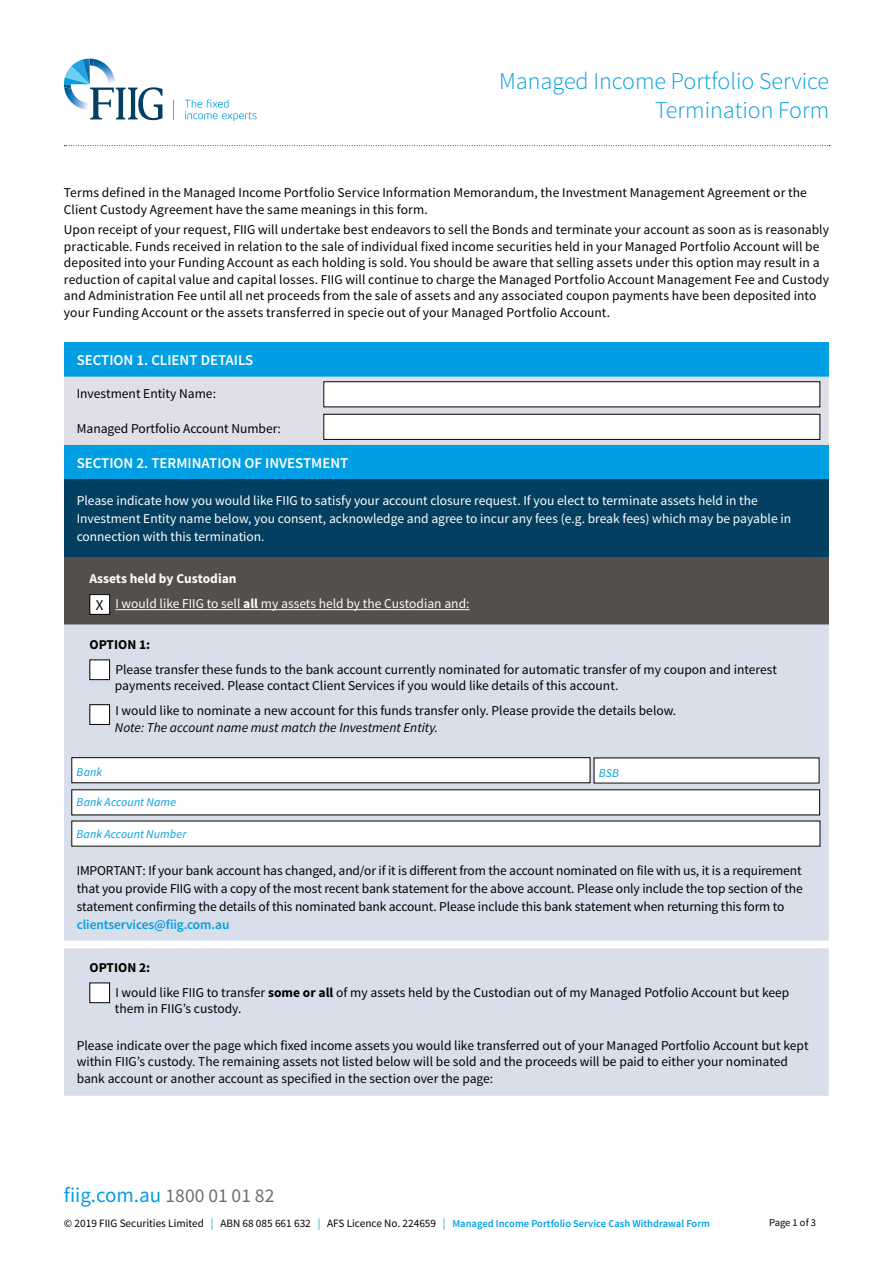
<style>
.page{position:relative;width:893px;height:1263px;background:#fff}
.page>*{position:absolute;margin:0;border:0;box-sizing:border-box;transform-origin:0 0}
.t1{font:300 24px/28.8px "Source Sans Pro";color:#009fe3;text-align:right}
.t2{font:21px "Source Sans Pro";color:#009fe3}
.t3{font:600 15px "Source Sans Pro";color:#fff}
.t4{font:13.5px/16.5px "Source Sans Pro";color:#000}
.t5{font:13.5px/18px "Source Sans Pro";color:#fff}
.t6{font:italic 13.5px "Source Sans Pro";color:#000}
.t7{font:600 13.5px "Source Sans Pro";letter-spacing:-.01em;color:#009fe3}
.t8{font:700 13.5px "Source Sans Pro";color:#000}
.t9{font:italic 12px "Source Sans Pro";letter-spacing:.01em;color:#009fe3}
.t10{font:11.25px "Source Sans Pro";color:#000}
.t11{font:10.5px "Source Sans Pro";letter-spacing:-.005em;color:#000}
.s1{font-weight:700}
.s2{font-size:15px;color:#000}
.s3{font-size:19.5px;color:#6d6e71}
.s4{color:#009fe3}
.s5{font-weight:600;font-size:10.5px;color:#009fe3}
</style>
<div class="page">
<svg style="left:173px;top:100px;width:1px;height:19px"></svg>
<svg style="left:64px;top:59px;width:98px;height:61px"></svg>
<svg style="left:185px;top:100px;width:72px;height:21px"></svg>
<svg style="left:64px;top:145px;width:766px;height:1px"></svg>
<div style="left:64px;top:343px;width:765px;height:34px;background:#009fe3"></div>
<div style="left:64px;top:377px;width:765px;height:67px;background:#dfe0e7"></div>
<hr style="left:64px;top:410px;width:324px;height:1px;background:#dcddde">
<hr style="left:388px;top:410px;width:441px;height:1px;background:#dcddde">
<hr style="left:64px;top:444px;width:324px;height:1px;background:#dcddde">
<hr style="left:388px;top:444px;width:441px;height:1px;background:#dcddde">
<div style="left:64px;top:445px;width:765px;height:34px;background:#009fe3"></div>
<div style="left:64px;top:479px;width:765px;height:78px;background:#033f60"></div>
<div style="left:64px;top:557px;width:765px;height:67px;background:#534f4a"></div>
<div style="left:64px;top:624px;width:765px;height:472px;background:#d9dfea"></div>
<hr style="left:115px;top:609px;width:354px;height:1px;background:#fff">
<div style="left:90px;top:595px;width:20px;height:19px;background:#fff"></div>
<div style="left:89px;top:594px;width:21px;height:21px;border:1px solid #000"></div>
<div style="left:90px;top:660px;width:20px;height:20px;background:#fff"></div>
<div style="left:89px;top:659px;width:21px;height:21px;border:1px solid #000"></div>
<div style="left:90px;top:705px;width:20px;height:19px;background:#fff"></div>
<div style="left:89px;top:704px;width:21px;height:21px;border:1px solid #000"></div>
<div style="left:72px;top:758px;width:518px;height:25px;background:#fff"></div>
<div style="left:72px;top:757px;width:518px;height:26px;border:1px solid #000"></div>
<div style="left:594px;top:758px;width:225px;height:25px;background:#fff"></div>
<div style="left:72px;top:790px;width:748px;height:25px;background:#fff"></div>
<div style="left:72px;top:821px;width:748px;height:25px;background:#fff"></div>
<div style="left:90px;top:983px;width:20px;height:20px;background:#fff"></div>
<div style="left:89px;top:982px;width:21px;height:21px;border:1px solid #000"></div>
<div style="left:324px;top:382px;width:496px;height:25px;background:#fff"></div>
<div style="left:324px;top:414px;width:496px;height:25px;background:#fff"></div>
<div style="left:324px;top:414px;width:496px;height:26px;border:1px solid #000"></div>
<h1 class="t1" style="left:499px;top:67px;width:332px">Managed Income Portfolio Service<br>Termination Form</h1>
<p class="t4" style="left:64px;top:185px;width:744px">Terms defined in the Managed Income Portfolio Service Information Memorandum, the Investment Management Agreement or the<br>Client Custody Agreement have the same meanings in this form.</p>
<p class="t4" style="left:64px;top:222px;width:767px">Upon receipt of your request, FIIG will undertake best endeavors to sell the Bonds and terminate your account as soon as is reasonably practicable. Funds received in relation to the sale of individual fixed income securities held in your Managed Portfolio Account will be deposited into your Funding Account as each holding is sold. You should be aware that selling assets under this option may result in a reduction of capital value and capital losses. FIIG will continue to charge the Managed Portfolio Account Management Fee and Custody and Administration Fee until all net proceeds from the sale of assets and any associated coupon payments have been deposited into your Funding Account or the assets transferred in specie out of your Managed Portfolio Account.</p>
<p class="t3" style="left:77px;top:351px;width:178px">SECTION 1. CLIENT DETAILS</p>
<p class="t4" style="left:77px;top:386px;width:141px">Investment Entity Name:</p>
<p class="t4" style="left:77px;top:420px;width:206px">Managed Portfolio Account Number:</p>
<p class="t3" style="left:77px;top:454px;width:273px">SECTION 2. TERMINATION OF INVESTMENT</p>
<p class="t5" style="left:77px;top:492px;width:716px">Please indicate how you would like FIIG to satisfy your account closure request. If you elect to terminate assets held in the<br>Investment Entity name below, you consent, acknowledge and agree to incur any fees (e.g. break fees) which may be payable in connection with this termination.</p>
<p class="t5" style="left:96px;top:566px;width:375px;line-height:25px;text-indent:-6px"><span class="s1">Assets held by Custodian<br></span><span class="s2">X</span> I would like FIIG to sell <span class="s1">all</span> my assets held by the Custodian and:</p>
<p class="t8" style="left:89px;top:635px;width:62px">OPTION 1:</p>
<p class="t4" style="left:115px;top:661px;width:664px">Please transfer these funds to the bank account currently nominated for automatic transfer of my coupon and interest payments received. Please contact Client Services if you would like details of this account.</p>
<p class="t4" style="left:115px;top:703px;width:562px">I would like to nominate a new account for this funds transfer only. Please provide the details below.</p>
<p class="t6" style="left:115px;top:719px;width:325px">Note: The account name must match the Investment Entity.</p>
<p class="t9" style="left:77px;top:765px;width:27px">Bank</p>
<p class="t9" style="left:599px;top:765px;width:22px">BSB</p>
<p class="t9" style="left:77px;top:795px;width:101px">Bank Account Name</p>
<p class="t9" style="left:76px;top:826px;width:112px">Bank Account Number</p>
<p class="t4" style="left:77px;top:862px;width:727px;line-height:18px;text-align:justify">IMPORTANT: If your bank account has changed, and/or if it is different from the account nominated on file with us, it is a requirement that you provide FIIG with a copy of the most recent bank statement for the above account. Please only include the top section of the statement confirming the details of this nominated bank account. Please include this bank statement when returning this form to</p>
<p class="t7" style="left:77px;top:916px;width:154px">clientservices@fiig.com.au</p>
<p class="t4" style="left:115px;top:955px;width:675px;line-height:25px;text-indent:-26px"><span class="s1">OPTION 2:<br></span>I would like FIIG to transfer <span class="s1">some or all</span> of my assets held by the Custodian out of my Managed Potfolio Account but keep</p>
<p class="t4" style="left:115px;top:1001px;width:128px">them in FIIG’s custody.</p>
<p class="t4" style="left:77px;top:1037px;width:733px">Please indicate over the page which fixed income assets you would like transferred out of your Managed Portfolio Account but kept within FIIG’s custody. The remaining assets not listed below will be sold and the proceeds will be paid to either your nominated bank account or another account as specified in the section over the page:</p>
<h2 class="t2" style="left:64px;top:1181px;width:212px">fiig.com.au <span class="s3">1800 01 01 82</span></h2>
<p class="t10" style="left:64px;top:1216px;width:648px">© 2019 FIIG Securities Limited <span class="s4">|</span> ABN 68 085 661 632 <span class="s4">|</span> AFS Licence No. 224659 <span class="s4">|</span> <span class="s5">Managed Income Portfolio Service Cash Withdrawal Form</span></p>
<p class="t11" style="left:769px;top:1216px;width:48px">Page 1 of 3</p>
</div>
